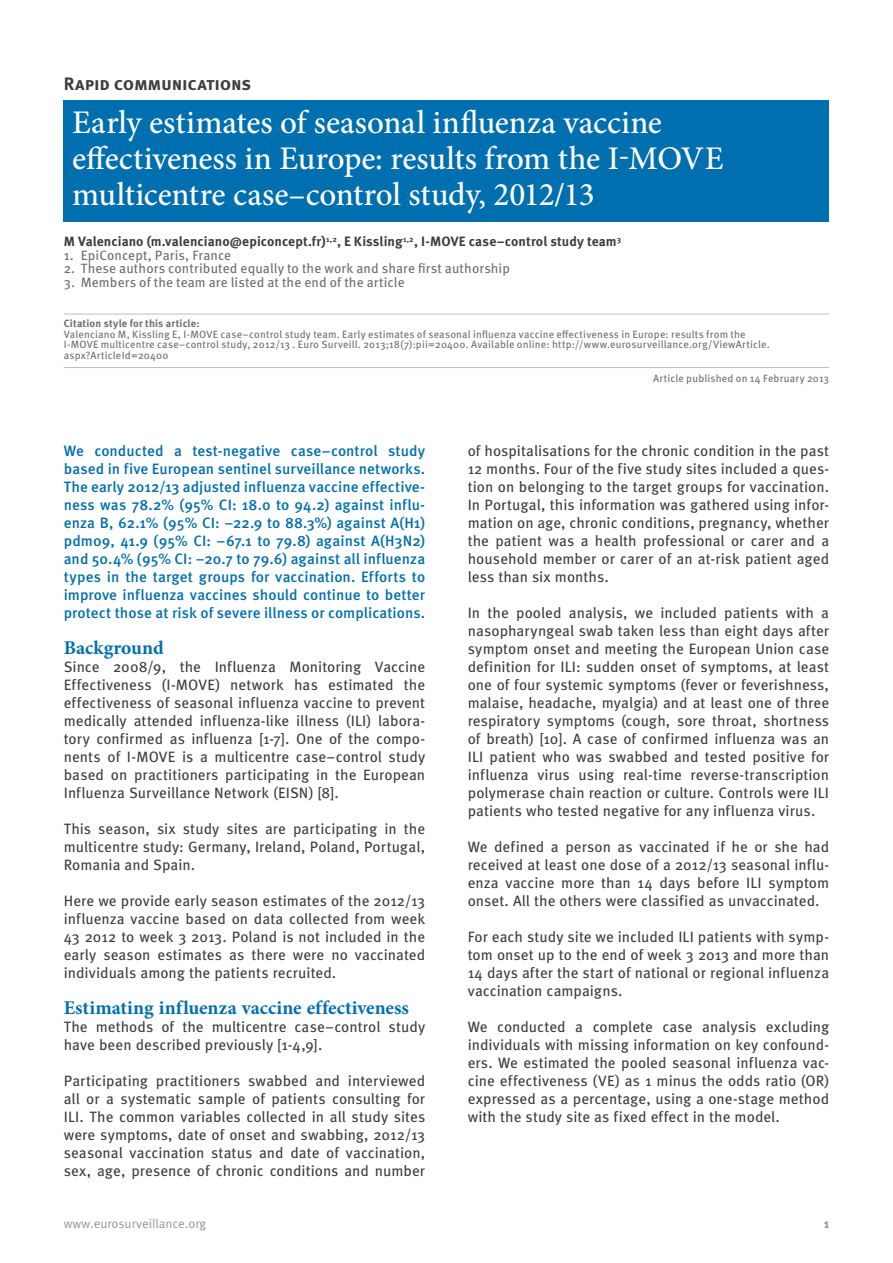
<style>
.page{position:relative;width:893px;height:1263px;background:#fff}
.page>*{position:absolute;margin:0;border:0;box-sizing:border-box;transform-origin:0 0}
.t1{font:500 33px/36px "Minion Pro";color:#fff}
.t2{font:700 19.5px "Minion Pro";color:#006faf}
.t3{font:700 18px "Meta Pro";letter-spacing:-.015em;color:#3e3e3f}
.t4{font:15px/18px "Meta Pro";color:#3e3e3f;text-align:justify}
.t5{font:500 15px/18px "Meta Pro";letter-spacing:.005em;color:#006faf;text-align:justify}
.t6{font:13.5px "Meta Pro";letter-spacing:.005em;color:#6c6d70}
.t7{font:700 13.5px "Meta Pro";letter-spacing:.005em;color:#3e3e3f}
.t8{font:12.75px "Meta Pro";color:#939598}
.t9{font:700 12.75px "Meta Pro";color:#939598}
.t10{font:10.5px/10.5px "Meta Pro";letter-spacing:.015em;color:#6c6d70}
.t11{font:700 10.5px "Meta Pro";letter-spacing:.015em;color:#6c6d70}
</style>
<div class="page">
<hr style="left:64px;top:314px;width:765px;height:1px;background:#bcbdc0">
<hr style="left:64px;top:367px;width:765px;height:1px;background:#bcbdc0">
<div style="left:64px;top:100px;width:765px;height:122px;background:#006faf"></div>
<p class="t3" style="left:64px;top:72px;width:189px">Rapid communications</p>
<h1 class="t1" style="left:72px;top:104px;width:648px">Early estimates of seasonal influenza vaccine effectiveness in Europe: results from the i-move multicentre case–control study, 2012/13</h1>
<p class="t7" style="left:64px;top:233px;width:559px">M Valenciano (m.valenciano@epiconcept.fr)<sup>1,2</sup>, E Kissling<sup>1,2</sup>, I-MOVE case–control study team<sup>3</sup></p>
<p class="t6" style="left:64px;top:247px;width:169px">1. EpiConcept, Paris, France</p>
<p class="t6" style="left:64px;top:260px;width:448px">2. These authors contributed equally to the work and share first authorship</p>
<p class="t6" style="left:64px;top:274px;width:342px">3. Members of the team are listed at the end of the article</p>
<p class="t11" style="left:64px;top:317px;width:137px">Citation style for this article:</p>
<p class="t10" style="left:64px;top:329px;width:708px">Valenciano M, Kissling E, I-MOVE case–control study team. Early estimates of seasonal influenza vaccine effectiveness in Europe: results from the<br>I-MOVE multicentre case–control study, 2012/13 . Euro Surveill. 2013;18(7):pii=20400. Available online: http://www.eurosurveillance.org/ViewArticle. aspx?ArticleId=20400</p>
<p class="t10" style="left:653px;top:373px;width:178px">Article published on 14 February 2013</p>
<p class="t5" style="left:64px;top:442px;width:363px">We conducted a test-negative case–control study based in five European sentinel surveillance networks.<br>The early 2012/13 adjusted influenza vaccine effective&shy;ness was 78.2% (95% CI: 18.0 to 94.2) against influ&shy;enza B, 62.1% (95% CI: −22.9 to 88.3%) against A(H1) pdm09, 41.9 (95% CI: −67.1 to 79.8) against A(H3N2) and 50.4% (95% CI: −20.7 to 79.6) against all influenza types in the target groups for vaccination. Efforts to improve influenza vaccines should continue to better protect those at risk of severe illness or complications.</p>
<h2 class="t2" style="left:64px;top:634px;width:101px">Background</h2>
<p class="t4" style="left:64px;top:658px;width:363px">Since 2008/9, the Influenza Monitoring Vaccine Effectiveness (I-MOVE) network has estimated the effectiveness of seasonal influenza vaccine to prevent medically attended influenza-like illness (ILI) labora&shy;tory confirmed as influenza [1-7]. One of the compo&shy;nents of I-MOVE is a multicentre case–control study based on practitioners participating in the European Influenza Surveillance Network (EISN) [8].</p>
<p class="t4" style="left:64px;top:820px;width:363px">This season, six study sites are participating in the multicentre study: Germany, Ireland, Poland, Portugal, Romania and Spain.</p>
<p class="t4" style="left:64px;top:892px;width:363px">Here we provide early season estimates of the 2012/13 influenza vaccine based on data collected from week 43 2012 to week 3 2013. Poland is not included in the early season estimates as there were no vaccinated individuals among the patients recruited.</p>
<h2 class="t2" style="left:64px;top:994px;width:347px">Estimating influenza vaccine effectiveness</h2>
<p class="t4" style="left:64px;top:1018px;width:363px">The methods of the multicentre case–control study have been described previously [1-4,9].</p>
<p class="t4" style="left:64px;top:1072px;width:363px">Participating practitioners swabbed and interviewed all or a systematic sample of patients consulting for ILI. The common variables collected in all study sites were symptoms, date of onset and swabbing, 2012/13 seasonal vaccination status and date of vaccination, sex, age, presence of chronic conditions and number</p>
<p class="t4" style="left:468px;top:442px;width:363px">of hospitalisations for the chronic condition in the past 12 months. Four of the five study sites included a ques&shy;tion on belonging to the target groups for vaccination.<br>In Portugal, this information was gathered using infor&shy;mation on age, chronic conditions, pregnancy, whether the patient was a health professional or carer and a household member or carer of an at-risk patient aged less than six months.</p>
<p class="t4" style="left:468px;top:604px;width:363px">In the pooled analysis, we included patients with a nasopharyngeal swab taken less than eight days after symptom onset and meeting the European Union case definition for ILI: sudden onset of symptoms, at least one of four systemic symptoms (fever or feverishness, malaise, headache, myalgia) and at least one of three respiratory symptoms (cough, sore throat, shortness of breath) [10]. A case of confirmed influenza was an ILI patient who was swabbed and tested positive for influenza virus using real-time reverse-transcription polymerase chain reaction or culture. Controls were ILI patients who tested negative for any influenza virus.</p>
<p class="t4" style="left:468px;top:838px;width:363px">We defined a person as vaccinated if he or she had received at least one dose of a 2012/13 seasonal influ&shy;enza vaccine more than 14 days before ILI symptom onset. All the others were classified as unvaccinated.</p>
<p class="t4" style="left:468px;top:928px;width:363px">For each study site we included ILI patients with symp&shy;tom onset up to the end of week 3 2013 and more than 14 days after the start of national or regional influenza vaccination campaigns.</p>
<p class="t4" style="left:468px;top:1018px;width:363px">We conducted a complete case analysis excluding individuals with missing information on key confound&shy;ers. We estimated the pooled seasonal influenza vac&shy;cine effectiveness (VE) as 1 minus the odds ratio (OR) expressed as a percentage, using a one-stage method with the study site as fixed effect in the model.</p>
<p class="t8" style="left:64px;top:1215px;width:144px">www.eurosurveillance.org</p>
<p class="t9" style="left:824px;top:1215px;width:7px">1</p>
</div>
